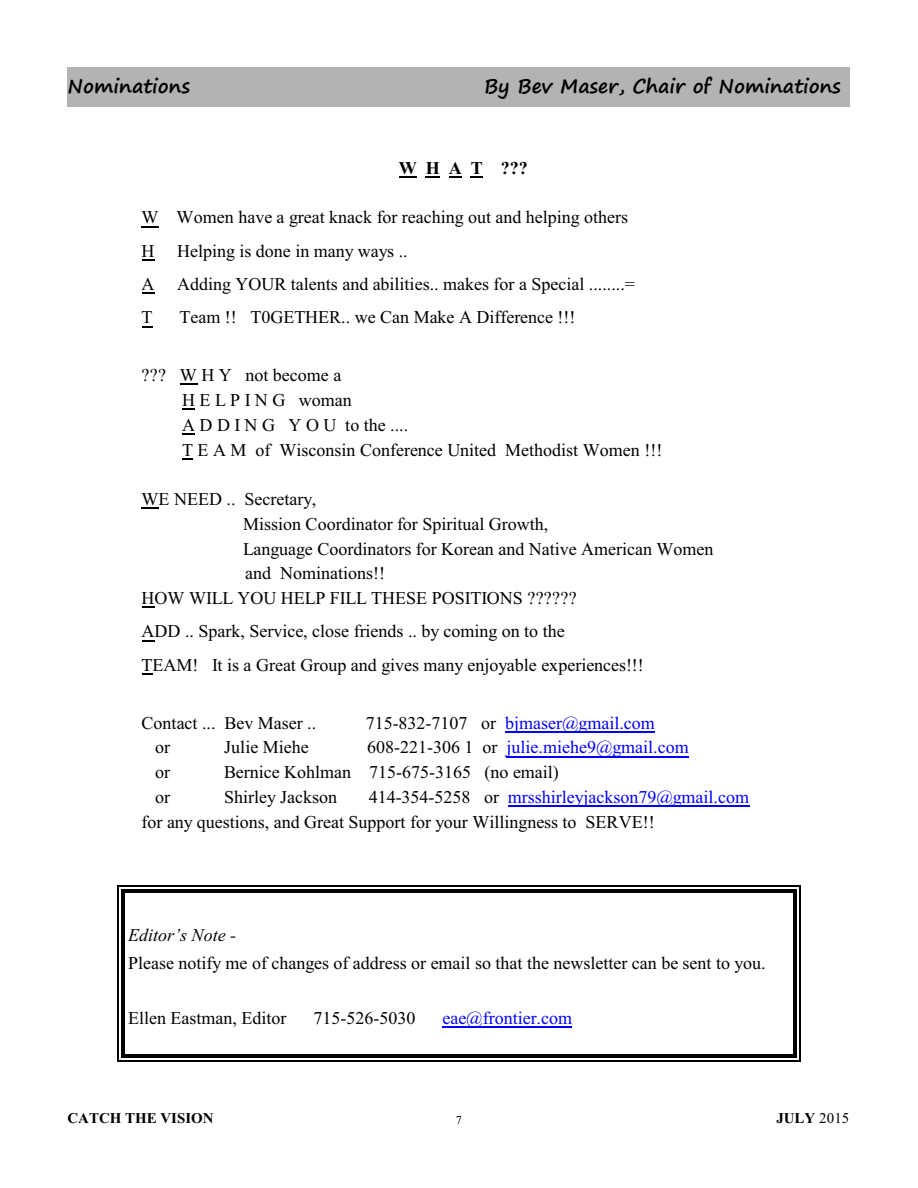
<style>
.page{position:relative;width:918px;height:1188px;background:#fff}
.page>*{position:absolute;margin:0;border:0;box-sizing:border-box;transform-origin:0 0}
.t1{font:700 19.5px "Segoe Print";color:#000}
.t2{font:18px/24.8px "Times New Roman";color:#000}
.t3{font:18px "Times New Roman";color:#00f}
.t4{font:italic 18px "Times New Roman";color:#000}
.t5{font:700 18px "Times New Roman";color:#000}
.t6{font:700 15px "Times New Roman";color:#000}
.t7{font:12px "Times New Roman";color:#000}
.s1{color:#000}
.s2{color:#00f}
.s3{font-weight:400}
</style>
<div class="page">
<div style="left:68px;top:68px;width:782px;height:39px;background:#b3b3b3"></div>
<hr style="left:121px;top:889px;width:4px;height:35px;background:#000">
<hr style="left:793px;top:889px;width:3px;height:35px;background:#000">
<hr style="left:121px;top:889px;width:675px;height:4px;background:#000">
<hr style="left:117px;top:885px;width:1px;height:47px;background:#000">
<hr style="left:799px;top:885px;width:2px;height:47px;background:#000">
<hr style="left:117px;top:885px;width:684px;height:1px;background:#000">
<hr style="left:121px;top:924px;width:4px;height:27px;background:#000">
<hr style="left:793px;top:924px;width:3px;height:27px;background:#000">
<hr style="left:117px;top:916px;width:1px;height:44px;background:#000">
<hr style="left:799px;top:916px;width:2px;height:44px;background:#000">
<hr style="left:121px;top:952px;width:4px;height:27px;background:#000">
<hr style="left:793px;top:952px;width:3px;height:27px;background:#000">
<hr style="left:117px;top:944px;width:1px;height:43px;background:#000">
<hr style="left:799px;top:944px;width:2px;height:43px;background:#000">
<hr style="left:121px;top:979px;width:4px;height:28px;background:#000">
<hr style="left:793px;top:979px;width:3px;height:28px;background:#000">
<hr style="left:117px;top:971px;width:1px;height:44px;background:#000">
<hr style="left:799px;top:971px;width:2px;height:44px;background:#000">
<hr style="left:121px;top:1007px;width:4px;height:28px;background:#000">
<hr style="left:793px;top:1007px;width:3px;height:28px;background:#000">
<hr style="left:117px;top:999px;width:1px;height:44px;background:#000">
<hr style="left:799px;top:999px;width:2px;height:44px;background:#000">
<hr style="left:121px;top:1035px;width:4px;height:23px;background:#000">
<hr style="left:793px;top:1035px;width:3px;height:23px;background:#000">
<hr style="left:121px;top:1054px;width:675px;height:4px;background:#000">
<hr style="left:117px;top:1027px;width:1px;height:35px;background:#000">
<hr style="left:799px;top:1027px;width:2px;height:35px;background:#000">
<hr style="left:117px;top:1061px;width:684px;height:1px;background:#000">
<svg style="left:399px;top:177px;width:18px;height:1px"></svg>
<svg style="left:426px;top:177px;width:14px;height:1px"></svg>
<svg style="left:449px;top:177px;width:13px;height:1px"></svg>
<svg style="left:471px;top:177px;width:12px;height:1px"></svg>
<svg style="left:142px;top:226px;width:17px;height:1px"></svg>
<svg style="left:142px;top:259px;width:13px;height:1px"></svg>
<svg style="left:142px;top:293px;width:13px;height:1px"></svg>
<svg style="left:180px;top:384px;width:17px;height:1px"></svg>
<svg style="left:182px;top:409px;width:13px;height:1px"></svg>
<svg style="left:182px;top:433px;width:13px;height:2px"></svg>
<svg style="left:142px;top:508px;width:17px;height:1px"></svg>
<svg style="left:142px;top:607px;width:13px;height:1px"></svg>
<svg style="left:142px;top:640px;width:13px;height:1px"></svg>
<hr style="left:505px;top:731px;width:150px;height:1px;background:#00f">
<hr style="left:507px;top:756px;width:182px;height:1px;background:#00f">
<hr style="left:508px;top:806px;width:241px;height:1px;background:#00f">
<hr style="left:442px;top:1027px;width:130px;height:1px;background:#00f">
<p class="t1" style="left:68px;top:76px;width:124px">Nominations</p>
<p class="t1" style="left:484px;top:76px;width:358px">By Bev Maser, Chair of Nominations</p>
<p class="t5" style="left:399px;top:162px;width:131px">W H A T ???</p>
<p class="t2" style="left:142px;top:202px;width:488px;line-height:33.3px">W Women have a great knack for reaching out and helping others<br>H</p>
<p class="t2" style="left:177px;top:240px;width:232px">Helping is done in many ways ..</p>
<p class="t2" style="left:142px;top:273px;width:14px">A</p>
<p class="t2" style="left:177px;top:273px;width:459px">Adding YOUR talents and abilities.. makes for a Special ........=</p>
<p class="t2" style="left:142px;top:307px;width:12px">T</p>
<p class="t2" style="left:180px;top:307px;width:397px">Team !! T0GETHER.. we Can Make A Difference !!!</p>
<p class="t2" style="left:182px;top:365px;width:482px;text-indent:-40px">??? W H Y not become a<br>H E L P I N G woman<br>A D D I N G Y O U to the ....<br>T E A M of Wisconsin Conference United Methodist Women !!!</p>
<p class="t2" style="left:142px;top:488px;width:176px">WE NEED .. Secretary,</p>
<p class="t2" style="left:243px;top:513px;width:307px">Mission Coordinator for Spiritual Growth,</p>
<p class="t2" style="left:243px;top:538px;width:472px">Language Coordinators for Korean and Native American Women</p>
<p class="t2" style="left:245px;top:563px;width:141px">and Nominations!!</p>
<p class="t2" style="left:142px;top:587px;width:437px">HOW WILL YOU HELP FILL THESE POSITIONS ??????</p>
<p class="t2" style="left:142px;top:616px;width:504px;line-height:33.3px">ADD .. Spark, Service, close friends .. by coming on to the<br>TEAM! It is a Great Group and gives many enjoyable experiences!!!</p>
<p class="t2" style="left:142px;top:712px;width:176px">Contact ... Bev Maser ..</p>
<p class="t3" style="left:366px;top:716px;width:291px"><span class="s1">715-832-7107 or</span> bjmaser@gmail.com</p>
<p class="t2" style="left:155px;top:737px;width:16px">or</p>
<p class="t2" style="left:224px;top:737px;width:86px">Julie Miehe</p>
<p class="t3" style="left:367px;top:741px;width:323px"><span class="s1">608-221-306 1 or</span> julie.miehe9@gmail.com</p>
<p class="t2" style="left:155px;top:761px;width:16px">or</p>
<p class="t2" style="left:224px;top:761px;width:336px">Bernice Kohlman 715-675-3165 (no email)</p>
<p class="t2" style="left:155px;top:786px;width:16px">or</p>
<p class="t2" style="left:224px;top:786px;width:115px">Shirley Jackson</p>
<p class="t2" style="left:142px;top:786px;width:609px;text-indent:227px">414-354-5258 or <span class="s2">mrsshirleyjackson79@gmail.com </span>for any questions, and Great Support for your Willingness to SERVE!!</p>
<p class="t4" style="left:128px;top:928px;width:109px">Editor’s Note -</p>
<p class="t2" style="left:128px;top:952px;width:639px">Please notify me of changes of address or email so that the newsletter can be sent to you.</p>
<p class="t2" style="left:128px;top:1007px;width:160px">Ellen Eastman, Editor</p>
<p class="t2" style="left:314px;top:1007px;width:103px">715-526-5030</p>
<p class="t3" style="left:442px;top:1012px;width:131px">eae@frontier.com</p>
<p class="t6" style="left:68px;top:1113px;width:148px">CATCH THE VISION</p>
<p class="t7" style="left:456px;top:1116px;width:7px">7</p>
<p class="t6" style="left:776px;top:1113px;width:74px">JULY <span class="s3">2015</span></p>
</div>
